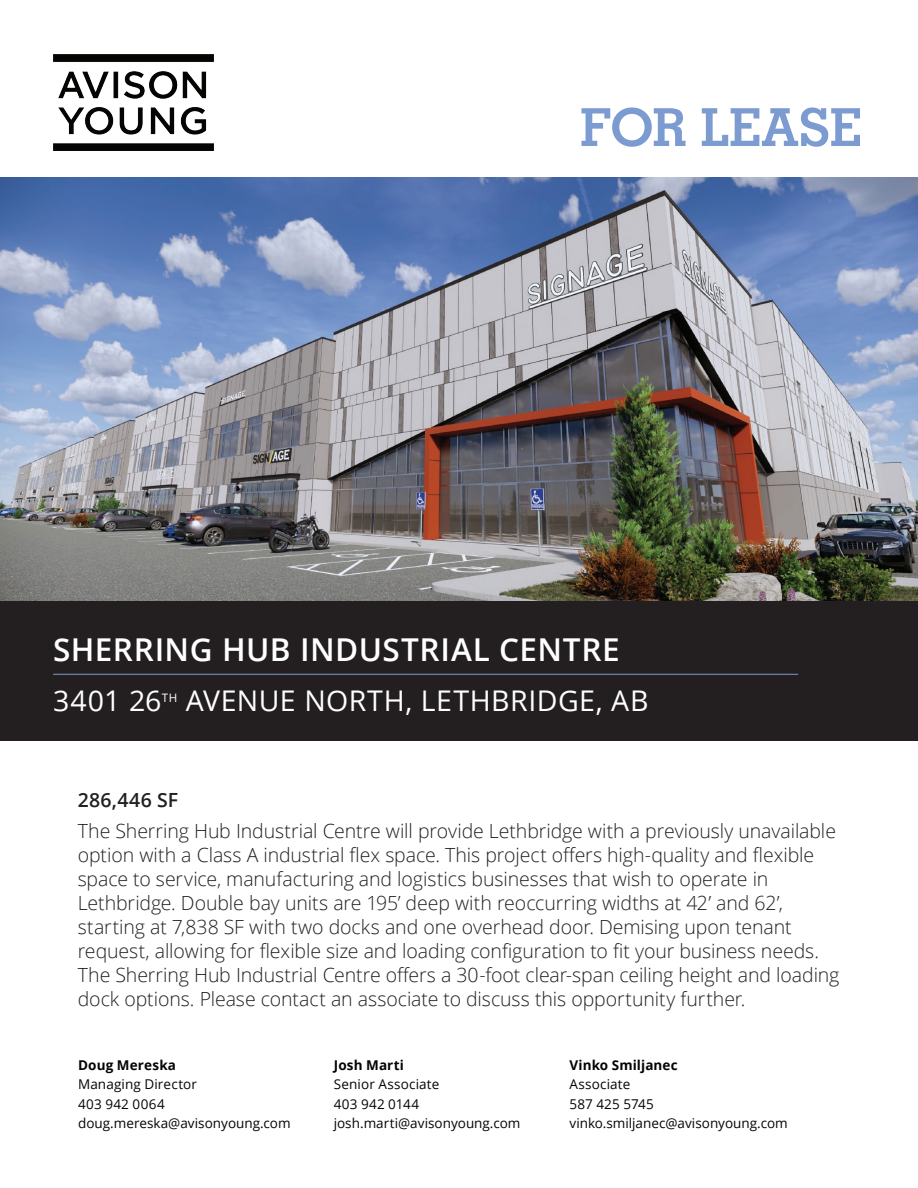
<style>
.page{position:relative;width:918px;height:1188px;background:#fff}
.page>*{position:absolute;margin:0;border:0;box-sizing:border-box;transform-origin:0 0}
.t1{font:700 52.5px "Geometric Slab 703 BT";letter-spacing:-.01em;color:#7c9bd0}
.t2{font:600 31.5px "Open Sans";letter-spacing:.015em;color:#fff}
.t3{font:28.5px "Open Sans";letter-spacing:.02em;color:#fff}
.t4{font:300 19.5px/24px "Open Sans";letter-spacing:-.005em;color:#231f20}
.t5{font:600 19.5px "Open Sans";letter-spacing:.01em;color:#231f20}
.t6{font:13.5px/19.5px "Open Sans";letter-spacing:.005em;color:#040503}
.t7{font:700 13.5px "Open Sans";letter-spacing:.01em;color:#040503}
.t8{font:11.7px "Open Sans";color:#fff}
</style>
<div class="page">
<img style="left:0;top:177px;width:918px;height:424px">
<div style="left:0;top:601px;width:918px;height:140px;background:#231f20"></div>
<img style="left:54px;top:54px;width:159px;height:97px">
<hr style="left:53px;top:674px;width:745px;height:1px;background:#7c9bd0">
<h1 class="t1" style="left:580px;top:95px;width:284px">FOR LEASE</h1>
<h2 class="t2" style="left:53px;top:628px;width:568px">SHERRING HUB INDUSTRIAL CENTRE</h2>
<h3 class="t3" style="left:53px;top:681px;width:110px">3401 26</h3>
<p class="t8" style="left:162px;top:690px;width:17px">th</p>
<h3 class="t3" style="left:186px;top:681px;width:464px">AVENUE NORTH, LETHBRIDGE, AB</h3>
<p class="t5" style="left:78px;top:786px;width:102px">286,446 SF</p>
<p class="t4" style="left:78px;top:818px;width:763px">The Sherring Hub Industrial Centre will provide Lethbridge with a previously unavailable option with a Class A industrial flex space. This project offers high-quality and flexible space to service, manufacturing and logistics businesses that wish to operate in Lethbridge. Double bay units are 195’ deep with reoccurring widths at 42’ and 62’, starting at 7,838 SF with two docks and one overhead door. Demising upon tenant request, allowing for flexible size and loading configuration to fit your business needs.<br>The Sherring Hub Industrial Centre offers a 30-foot clear-span ceiling height and loading dock options. Please contact an associate to discuss this opportunity further.</p>
<p class="t7" style="left:78px;top:1055px;width:99px">Doug Mereska</p>
<p class="t6" style="left:78px;top:1074px;width:214px">Managing Director<br>403 942 0064 doug.mereska@avisonyoung.com</p>
<p class="t7" style="left:334px;top:1055px;width:72px">Josh Marti</p>
<p class="t6" style="left:334px;top:1074px;width:188px">Senior Associate<br>403 942 0144 josh.marti@avisonyoung.com</p>
<p class="t7" style="left:569px;top:1055px;width:110px">Vinko Smiljanec</p>
<p class="t6" style="left:569px;top:1074px;width:220px">Associate<br>587 425 5745 vinko.smiljanec@avisonyoung.com</p>
</div>
